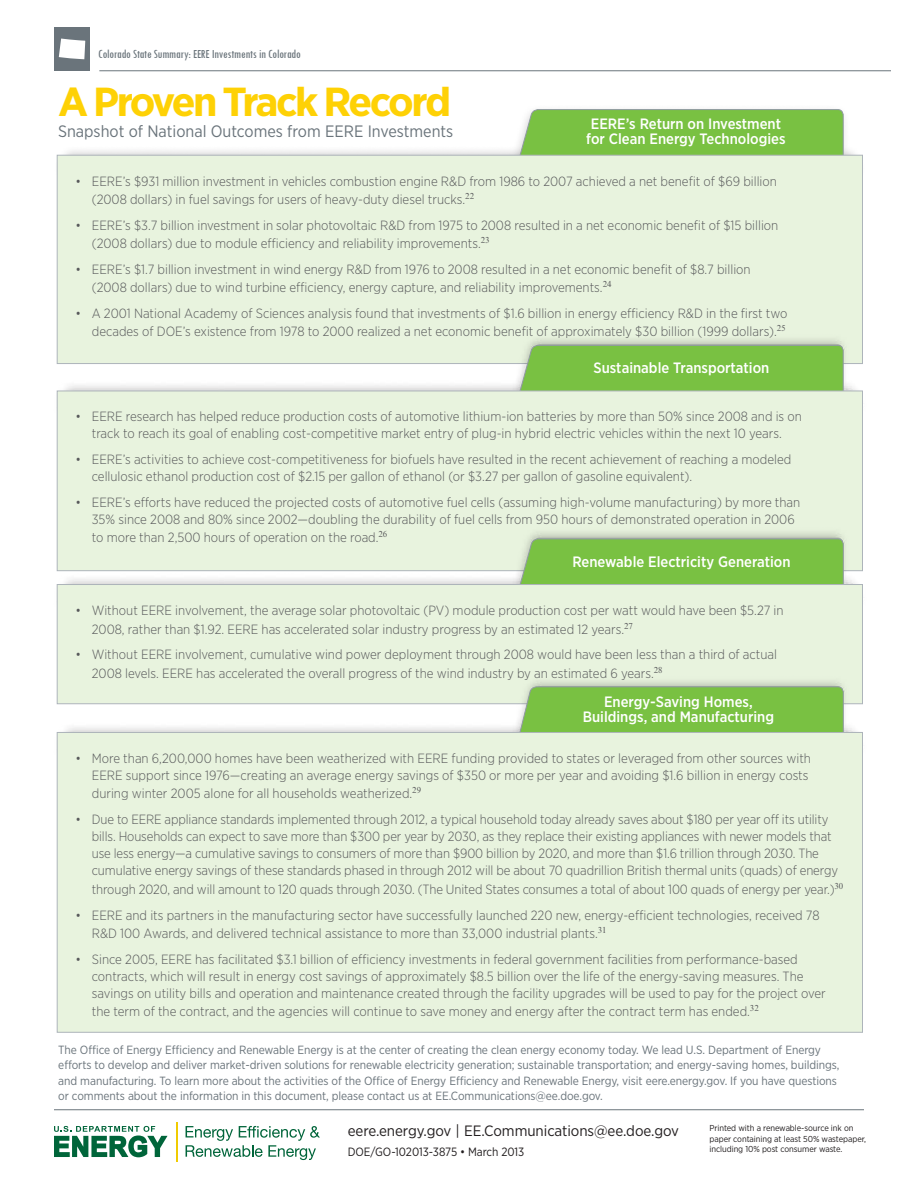
<style>
.page{position:relative;width:918px;height:1188px;background:#fff}
.page>*{position:absolute;margin:0;border:0;box-sizing:border-box;transform-origin:0 0}
.t1{font:700 40.5px "Gotham Narrow";letter-spacing:-.065em;color:#fed105;scale:1.1 1}
.t2{font:16.5px "Gotham Narrow";color:#6a747b}
.t3{font:500 15px/15px "Gotham Narrow";color:#fff;text-align:center}
.t4{font:15px "Gotham Narrow";letter-spacing:-.005em;color:#231f20}
.t5{font:300 13.35px/17.1px "Gotham Narrow";color:#57585a}
.t6{font:condensed 12.75px "Tw Cen";letter-spacing:-.01em;color:#6a747b}
.t7{font:12px "Gotham Narrow";letter-spacing:-.005em;color:#231f20}
.t8{font:11.85px/15.3px "Gotham Narrow";letter-spacing:-.005em;color:#6a747b}
.t9{font:8.7px/10.5px "Gotham Narrow";letter-spacing:-.005em;color:#231f20}
</style>
<div class="page">
<hr style="left:99px;top:70px;width:792px;height:1px;background:#6a747b">
<div style="left:54px;top:27px;width:35px;height:44px;background:#6a747b"></div>
<svg style="left:59px;top:39px;width:26px;height:20px"></svg>
<svg style="left:518px;top:109px;width:326px;height:46px;background:#7dc14a"></svg>
<div style="left:57px;top:155px;width:806px;height:209px;background:#e8f3de;border:1px solid #adb4ba"></div>
<img style="left:56px;top:328px;width:807px;height:86px">
<svg style="left:518px;top:345px;width:326px;height:46px;background:#7cc049"></svg>
<div style="left:57px;top:391px;width:806px;height:180px;background:#e8f3de;border:1px solid #adb4ba"></div>
<img style="left:56px;top:522px;width:807px;height:86px">
<div style="left:518px;top:539px;width:326px;height:45px;background:#79c142"></div>
<div style="left:57px;top:584px;width:806px;height:120px;background:#e8f3de;border:1px solid #adb4ba"></div>
<img style="left:56px;top:670px;width:807px;height:86px">
<svg style="left:518px;top:686px;width:326px;height:46px;background:#7cc048"></svg>
<div style="left:57px;top:732px;width:806px;height:300px;background:#e8f3de;border:1px solid #adb4ba"></div>
<hr style="left:54px;top:1109px;width:810px;height:1px;background:#6a747b">
<svg style="left:54px;top:1126px;width:114px;height:31px"></svg>
<hr style="left:176px;top:1122px;width:1px;height:39px;background:#f0cb02">
<svg style="left:186px;top:1126px;width:134px;height:34px"></svg>
<p class="t6" style="left:98px;top:46px;width:204px">Colorado State Summary: EERE Investments in Colorado</p>
<h1 class="t1" style="left:58px;top:76px;width:359px">A Proven Track Record</h1>
<p class="t2" style="left:58px;top:121px;width:397px">Snapshot of National Outcomes from EERE Investments</p>
<p class="t5" style="left:92px;top:172px;width:687px;line-height:18.3px;text-indent:-16px">• EERE’s $931 million investment in vehicles combustion engine R&amp;D from 1986 to 2007 achieved a net benefit of $69 billion (2008 dollars) in fuel savings for users of heavy-duty diesel trucks.<sup>22</sup></p>
<p class="t5" style="left:92px;top:216px;width:688px;line-height:18.3px;text-indent:-16px">• EERE’s $3.7 billion investment in solar photovoltaic R&amp;D from 1975 to 2008 resulted in a net economic benefit of $15 billion (2008 dollars) due to module efficiency and reliability improvements.<sup>23</sup></p>
<p class="t5" style="left:92px;top:260px;width:660px;line-height:18.3px;text-indent:-16px">• EERE’s $1.7 billion investment in wind energy R&amp;D from 1976 to 2008 resulted in a net economic benefit of $8.7 billion (2008 dollars) due to wind turbine efficiency, energy capture, and reliability improvements.<sup>24</sup></p>
<p class="t5" style="left:76px;top:304px;width:713px;line-height:18.3px;text-align:right">• A 2001 National Academy of Sciences analysis found that investments of $1.6 billion in energy efficiency R&amp;D in the first two decades of DOE’s existence from 1978 to 2000 realized a net economic benefit of approximately $30 billion (1999 dollars).<sup>25</sup></p>
<p class="t3" style="left:586px;top:116px;width:201px">EERE’s Return on Investment for Clean Energy Technologies</p>
<p class="t3" style="left:594px;top:360px;width:177px">Sustainable Transportation</p>
<p class="t5" style="left:76px;top:408px;width:728px;text-align:center">• EERE research has helped reduce production costs of automotive lithium-ion batteries by more than 50% since 2008 and is on track to reach its goal of enabling cost-competitive market entry of plug-in hybrid electric vehicles within the next 10 years.</p>
<p class="t5" style="left:92px;top:451px;width:701px;text-indent:-16px">• EERE’s activities to achieve cost-competitiveness for biofuels have resulted in the recent achievement of reaching a modeled cellulosic ethanol production cost of $2.15 per gallon of ethanol (or $3.27 per gallon of gasoline equivalent).</p>
<p class="t5" style="left:92px;top:493px;width:710px;text-indent:-16px">• EERE’s efforts have reduced the projected costs of automotive fuel cells (assuming high-volume manufacturing) by more than<br>35% since 2008 and 80% since 2002—doubling the durability of fuel cells from 950 hours of demonstrated operation in 2006</p>
<p class="t5" style="left:92px;top:529px;width:297px">to more than 2,500 hours of operation on the road.<sup>26</sup></p>
<p class="t3" style="left:572px;top:554px;width:220px">Renewable Electricity Generation</p>
<p class="t5" style="left:92px;top:601px;width:693px;line-height:18.3px;text-indent:-16px">• Without EERE involvement, the average solar photovoltaic (PV) module production cost per watt would have been $5.27 in<br>2008, rather than $1.92. EERE has accelerated solar industry progress by an estimated 12 years.<sup>27</sup></p>
<p class="t5" style="left:92px;top:645px;width:687px;line-height:18.3px;text-indent:-16px">• Without EERE involvement, cumulative wind power deployment through 2008 would have been less than a third of actual<br>2008 levels. EERE has accelerated the overall progress of the wind industry by an estimated 6 years.<sup>28</sup></p>
<p class="t3" style="left:583px;top:694px;width:193px">Energy-Saving Homes,<br>Buildings, and Manufacturing</p>
<p class="t5" style="left:76px;top:749px;width:737px;text-align:right">• More than 6,200,000 homes have been weatherized with EERE funding provided to states or leveraged from other sources with<br>EERE support since 1976—creating an average energy savings of $350 or more per year and avoiding $1.6 billion in energy costs</p>
<p class="t5" style="left:92px;top:785px;width:331px">during winter 2005 alone for all households weatherized.<sup>29</sup></p>
<p class="t5" style="left:92px;top:811px;width:748px;text-indent:-16px">• Due to EERE appliance standards implemented through 2012, a typical household today already saves about $180 per year off its utility bills. Households can expect to save more than $300 per year by 2030, as they replace their existing appliances with newer models that use less energy—a cumulative savings to consumers of more than $900 billion by 2020, and more than $1.6 trillion through 2030. The cumulative energy savings of these standards phased in through 2012 will be about 70 quadrillion British thermal units (quads) of energy</p>
<p class="t5" style="left:92px;top:880px;width:753px">through 2020, and will amount to 120 quads through 2030. (The United States consumes a total of about 100 quads of energy per year.)<sup>30</sup></p>
<p class="t5" style="left:92px;top:905px;width:729px;line-height:18.3px;text-indent:-16px">• EERE and its partners in the manufacturing sector have successfully launched 220 new, energy-efficient technologies, received 78<br>R&amp;D 100 Awards, and delivered technical assistance to more than 33,000 industrial plants.<sup>31</sup></p>
<p class="t5" style="left:92px;top:950px;width:735px;text-indent:-16px">• Since 2005, EERE has facilitated $3.1 billion of efficiency investments in federal government facilities from performance-based contracts, which will result in energy cost savings of approximately $8.5 billion over the life of the energy-saving measures. The savings on utility bills and operation and maintenance created through the facility upgrades will be used to pay for the project over</p>
<p class="t5" style="left:92px;top:1003px;width:668px">the term of the contract, and the agencies will continue to save money and energy after the contract term has ended.<sup>32</sup></p>
<p class="t8" style="left:58px;top:1042px;width:783px">The Office of Energy Efficiency and Renewable Energy is at the center of creating the clean energy economy today. We lead U.S. Department of Energy efforts to develop and deliver market-driven solutions for renewable electricity generation; sustainable transportation; and energy-saving homes, buildings, and manufacturing. To learn more about the activities of the Office of Energy Efficiency and Renewable Energy, visit eere.energy.gov. If you have questions or comments about the information in this document, please contact us at EE.Communications@ee.doe.gov.</p>
<p class="t4" style="left:348px;top:1121px;width:333px">eere.energy.gov | EE.Communications@ee.doe.gov</p>
<p class="t7" style="left:348px;top:1145px;width:178px">DOE/GO-102013-3875 • March 2013</p>
<p class="t9" style="left:710px;top:1123px;width:158px">Printed with a renewable-source ink on paper containing at least 50% wastepaper, including 10% post consumer waste.</p>
</div>
